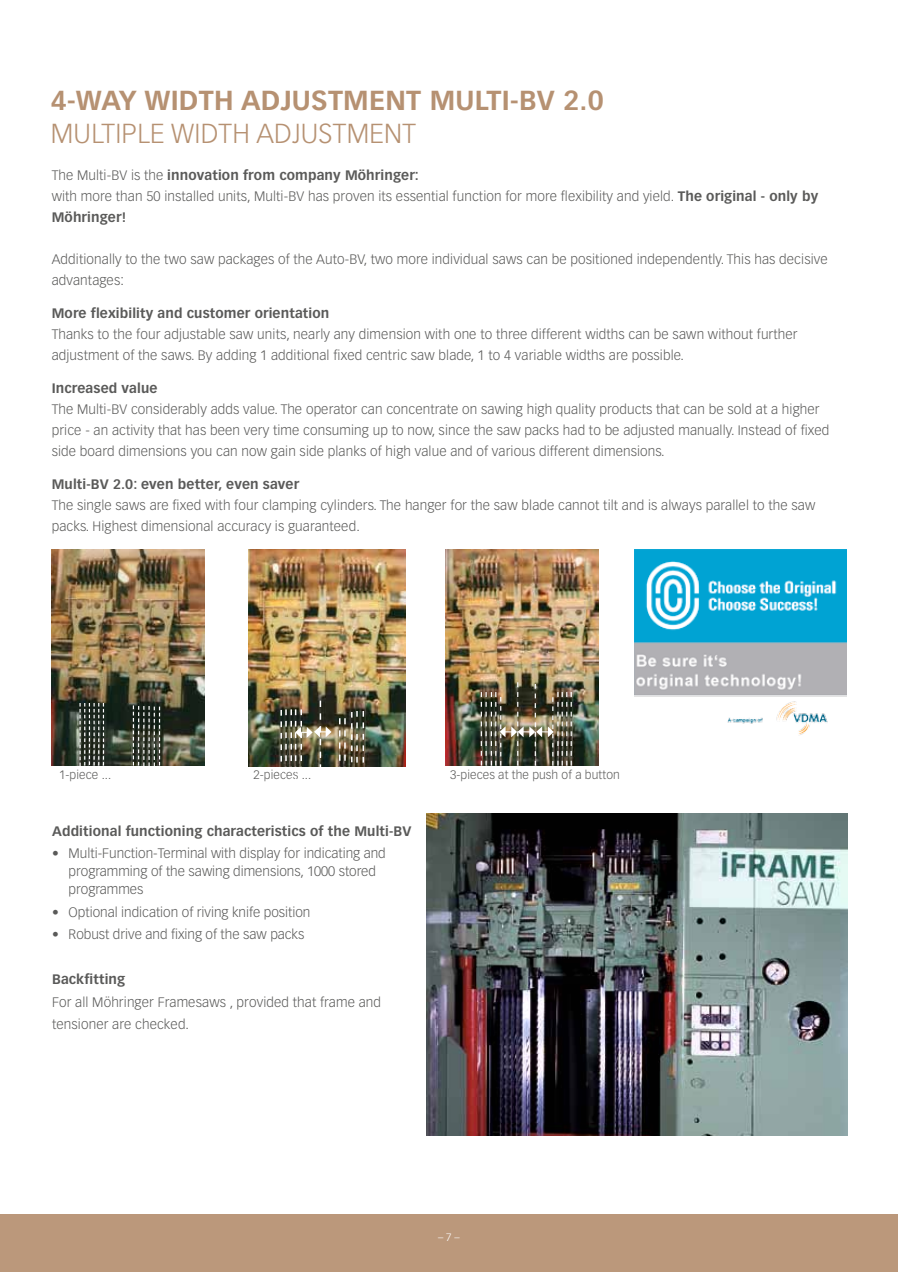
<style>
.page{position:relative;width:898px;height:1272px;background:#fff}
.page>*{position:absolute;margin:0;border:0;box-sizing:border-box;transform-origin:0 0}
.t1{font:700 27px "Vectora LH";letter-spacing:.01em;color:#b69172}
.t2{font:300 27px "Vectora LH";color:#b69172}
.t3{font:300 13.5px/21px "Vectora LH";letter-spacing:.01em;color:#5a5a59}
.t4{font:700 13.5px "Vectora LH";letter-spacing:.01em;color:#5a5a59}
.t5{font:300 12px "Vectora LH";letter-spacing:.01em;color:#5a5a59}
.t6{font:300 10.5px "Vectora LH";color:#fff}
.s1{font-weight:700}
</style>
<div class="page">
<img style="left:52px;top:549px;width:153px;height:216px">
<svg style="left:79px;top:703px;width:25px;height:63px;background:#495149"></svg>
<svg style="left:133px;top:705px;width:27px;height:61px;background:#474e45"></svg>
<img style="left:426px;top:814px;width:421px;height:321px">
<img style="left:248px;top:549px;width:157px;height:217px">
<svg style="left:351px;top:711px;width:13px;height:56px"></svg>
<svg style="left:339px;top:718px;width:6px;height:49px"></svg>
<img style="left:280px;top:700px;width:51px;height:67px">
<img style="left:445px;top:549px;width:153px;height:216px">
<img style="left:480px;top:682px;width:91px;height:83px">
<img style="left:634px;top:549px;width:212px;height:186px">
<div style="left:0;top:1214px;width:897px;height:57px;background:#bb987b"></div>
<h1 class="t1" style="left:51px;top:84px;width:112px">4-way width</h1>
<h1 class="t1" style="left:241px;top:84px;width:70px">adjustme</h1>
<h1 class="t1" style="left:385px;top:84px;width:220px">nt MULTI-BV 2.0</h1>
<h1 class="t2" style="left:51px;top:118px;width:15px">multiplewidthad</h1>
<h1 class="t2" style="left:292px;top:118px;width:26px">justment</h1>
<p class="t3" style="left:52px;top:164px;width:767px">The Multi-BV is the <span class="s1">innovation from company Möhringer:<br></span>with more than 50 installed units, Multi-BV has proven its essential function for more flexibility and yield. <span class="s1">The original - only by<br>Möhringer!</span></p>
<p class="t3" style="left:52px;top:248px;width:777px">Additionally to the two saw packages of the Auto-BV, two more individual saws can be positioned independently. This has decisive advantages:</p>
<p class="t4" style="left:52px;top:305px;width:279px">More flexibility and customer orientation</p>
<p class="t3" style="left:52px;top:323px;width:747px">Thanks to the four adjustable saw units, nearly any dimension with one to three different widths can be sawn without further adjustment of the saws. By adding 1 additional fixed centric saw blade, 1 to 4 variable widths are possible.</p>
<p class="t4" style="left:52px;top:380px;width:107px">Increased value</p>
<p class="t3" style="left:52px;top:398px;width:779px">The Multi-BV considerably adds value. The operator can concentrate on sawing high quality products that can be sold at a higher price - an activity that has been very time consuming up to now, since the saw packs had to be adjusted manually. Instead of fixed side board dimensions you can now gain side planks of high value and of various different dimensions.</p>
<p class="t4" style="left:52px;top:476px;width:249px">Multi-BV 2.0: even better, even saver</p>
<p class="t3" style="left:52px;top:494px;width:765px">The single saws are fixed with four clamping cylinders. The hanger for the saw blade cannot tilt and is always parallel to the saw packs. Highest dimensional accuracy is guaranteed.</p>
<p class="t5" style="left:59px;top:767px;width:54px">1-piece ...</p>
<p class="t5" style="left:253px;top:768px;width:59px">2-pieces ...</p>
<p class="t5" style="left:450px;top:768px;width:171px">3-pieces at the push of a button</p>
<p class="t4" style="left:52px;top:822px;width:360px">Additional functioning characteristics of the Multi-BV</p>
<p class="t3" style="left:69px;top:844px;width:318px;line-height:18px;text-indent:-16px">• Multi-Function-Terminal with display for indicating and programming of the sawing dimensions, 1000 stored programmes</p>
<p class="t3" style="left:52px;top:901px;width:260px">• Optional indication of riving knife position</p>
<p class="t3" style="left:52px;top:924px;width:254px">• Robust drive and fixing of the saw packs</p>
<p class="t4" style="left:52px;top:971px;width:75px">Backfitting</p>
<p class="t3" style="left:52px;top:991px;width:330px;line-height:22.5px">For all Möhringer Framesaws , provided that frame and tensioner are checked.</p>
<p class="t6" style="left:438px;top:1231px;width:23px">– 7 –</p>
</div>
